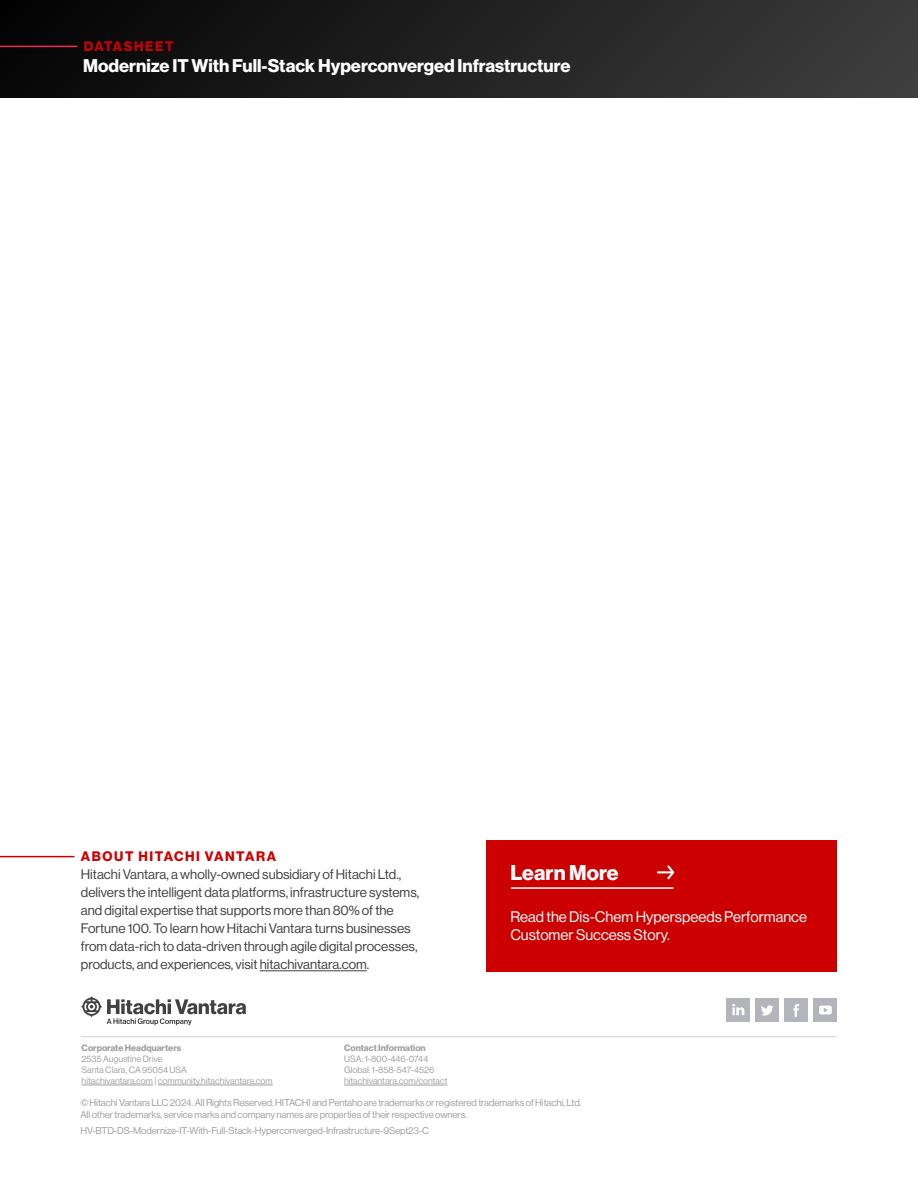
<style>
.page{position:relative;width:918px;height:1188px;background:#fff}
.page>*{position:absolute;margin:0;border:0;box-sizing:border-box;transform-origin:0 0}
.CTA_Title_Learn_More{font:21px "N Haas Grotesk DS Pro 75 Bd";letter-spacing:.005em;color:#fff}
.t1{font:18px "N Haas Grotesk DS Pro 75 Bd";color:#fff}
.CTA_Body_10pt{font:15px/18px "N Haas Grotesk DS Pro 55 Rg";color:#fff}
.Body{font:13.5px/18px "N Haas Grotesk DS Pro 55 Rg";color:#414141}
.Doc_Type_RED{font:13.5px "N Haas Grotesk DS Pro 75 Bd";letter-spacing:.115em;color:#c00}
.t2{font:9.75px/12px "N Haas Grotesk DS Pro 55 Rg";letter-spacing:-.01em;color:#a0a0a0}
.t3{font:9px/10.8px "N Haas Grotesk DS Pro 55 Rg";color:#a0a0a0}
.t4{font:9px "N Haas Grotesk DS Pro 75 Bd";color:#a0a0a0}
</style>
<div class="page">
<hr style="left:81px;top:1036px;width:756px;height:1px;background:#d0d0d0">
<hr style="left:82px;top:1085px;width:71px;height:1px;background:#a0a0a0">
<hr style="left:158px;top:1085px;width:115px;height:1px;background:#a0a0a0">
<hr style="left:344px;top:1085px;width:103px;height:1px;background:#a0a0a0">
<div style="left:785px;top:999px;width:23px;height:23px;background:#b4b4bc"></div>
<svg style="left:793px;top:1004px;width:6px;height:13px"></svg>
<div style="left:726px;top:999px;width:24px;height:23px;background:#b4b4bc"></div>
<svg style="left:732px;top:1004px;width:12px;height:11px"></svg>
<div style="left:756px;top:999px;width:23px;height:23px;background:#b4b4bc"></div>
<svg style="left:761px;top:1005px;width:12px;height:11px"></svg>
<div style="left:814px;top:999px;width:23px;height:23px;background:#b4b4bc"></div>
<svg style="left:819px;top:1006px;width:13px;height:8px"></svg>
<div style="left:0;top:0;width:918px;height:98px;background:linear-gradient(to right,#040404,#3d3d3d)"></div>
<hr style="left:0;top:46px;width:77px;height:1px;background:#ed2b4e">
<svg style="left:81px;top:996px;width:165px;height:29px"></svg>
<hr style="left:0;top:856px;width:74px;height:1px;background:#c00">
<hr style="left:260px;top:971px;width:107px;height:1px;background:#414141">
<div style="left:486px;top:840px;width:351px;height:132px;background:#c00"></div>
<hr style="left:511px;top:887px;width:163px;height:2px;background:#fff">
<svg style="left:657px;top:865px;width:17px;height:14px"></svg>
<p class="Doc_Type_RED" style="left:84px;top:38px;width:91px">DATASHEET</p>
<h2 class="t1" style="left:83px;top:55px;width:489px">Modernize IT With Full-Stack Hyperconverged Infrastructure</h2>
<p class="Doc_Type_RED" style="left:81px;top:848px;width:197px">ABOUT HITACHI VANTARA</p>
<p class="Body" style="left:81px;top:865px;width:340px">Hitachi Vantara, a wholly-owned subsidiary of Hitachi Ltd., delivers the intelligent data platforms, infrastructure systems, and digital expertise that supports more than 80% of the Fortune 100. To learn how Hitachi Vantara turns businesses from data-rich to data-driven through agile digital processes, products, and experiences, visit hitachivantara.com.</p>
<p class="CTA_Title_Learn_More" style="left:510px;top:860px;width:110px">Learn More</p>
<p class="CTA_Body_10pt" style="left:510px;top:908px;width:298px">Read the Dis-Chem Hyperspeeds Performance<br>Customer Success Story.</p>
<p class="t4" style="left:82px;top:1043px;width:101px">Corporate Headquarters</p>
<p class="t3" style="left:82px;top:1054px;width:193px">2535 Augustine Drive<br>Santa Clara, CA 95054 USA<br>hitachivantara.com | community.hitachivantara.com</p>
<p class="t4" style="left:344px;top:1043px;width:83px">Contact Information</p>
<p class="t3" style="left:344px;top:1054px;width:105px">USA: 1-800-446-0744<br>Global: 1-858-547-4526 hitachivantara.com/contact</p>
<p class="t2" style="left:80px;top:1096px;width:503px">© Hitachi Vantara LLC 2024. All Rights Reserved. HITACHI and Pentaho are trademarks or registered trademarks of Hitachi, Ltd.<br>All other trademarks, service marks and company names are properties of their respective owners.</p>
<p class="t2" style="left:80px;top:1125px;width:350px">HV-BTD-DS-Modernize-IT-With-Full-Stack-Hyperconverged-Infrastructure-9Sept23-C</p>
</div>
